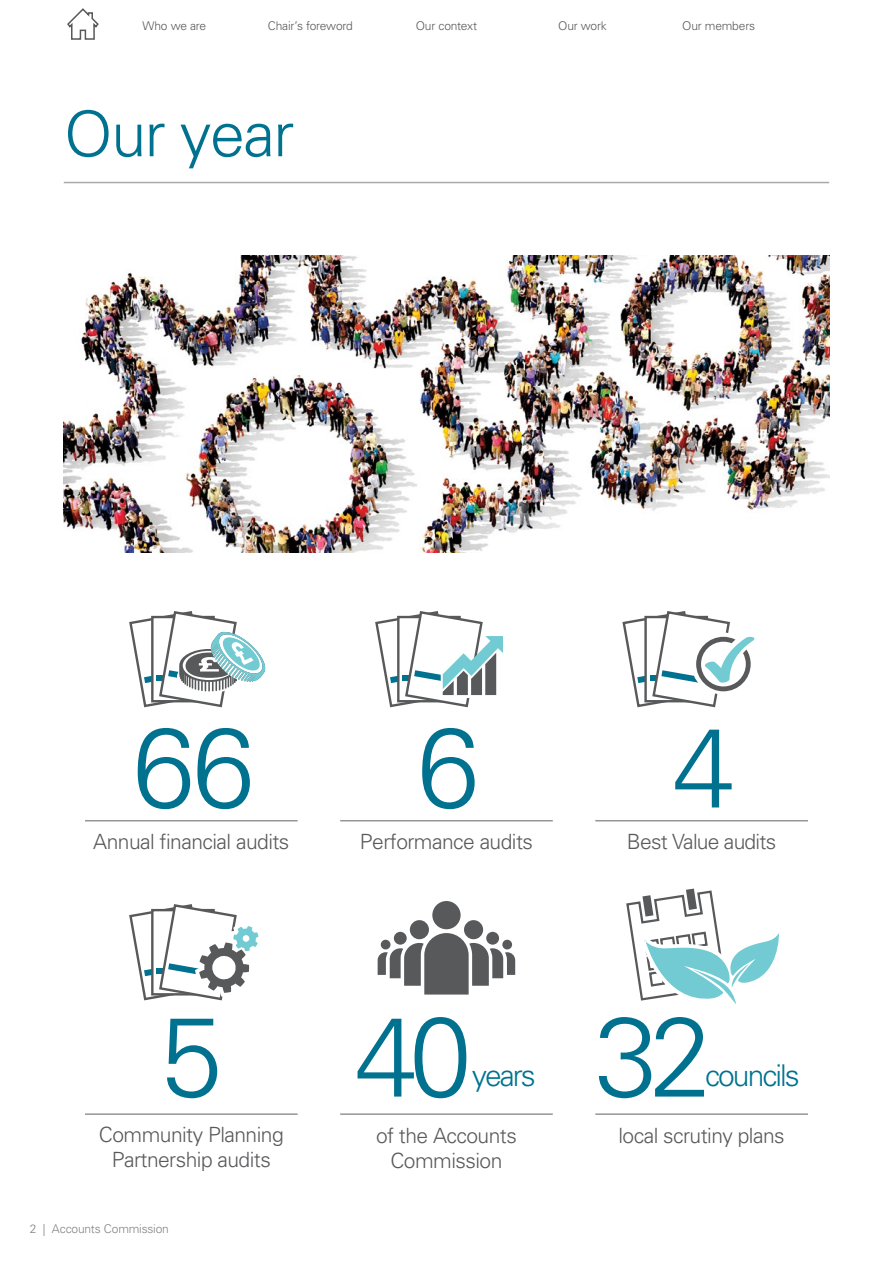
<style>
.page{position:relative;width:893px;height:1263px;background:#fff}
.page>*{position:absolute;margin:0;border:0;box-sizing:border-box;transform-origin:0 0}
.t1{font:300 112.5px "Univers";color:#00728f}
.t2{font:300 63px "Univers";letter-spacing:-.025em;color:#00728f}
.t3{font:300 30px "Univers";letter-spacing:-.065em;color:#00728f}
.t4{font:300 21px/25.2px "Univers";letter-spacing:-.025em;color:#58595b;text-align:center}
.t5{font:300 12px "Univers";letter-spacing:-.015em;color:#58595b}
.t6{font:300 12px "Univers";letter-spacing:-.015em;color:#808285}
</style>
<div class="page">
<hr style="left:64px;top:182px;width:765px;height:1px;background:#a7a9ac">
<hr style="left:340px;top:1113px;width:213px;height:2px;background:#939598">
<div style="left:410px;top:920px;width:19px;height:19px;background:#58595b;border-radius:50%"></div>
<div style="left:464px;top:920px;width:19px;height:19px;background:#58595b;border-radius:50%"></div>
<svg style="left:378px;top:933px;width:137px;height:61px"></svg>
<div style="left:432px;top:901px;width:29px;height:28px;background:#58595b;border-radius:50%"></div>
<hr style="left:340px;top:820px;width:213px;height:1px;background:#939598">
<svg style="left:375px;top:611px;width:128px;height:97px"></svg>
<hr style="left:85px;top:820px;width:213px;height:1px;background:#939598">
<svg style="left:129px;top:611px;width:136px;height:97px"></svg>
<hr style="left:595px;top:820px;width:213px;height:1px;background:#939598">
<svg style="left:622px;top:611px;width:133px;height:97px"></svg>
<hr style="left:85px;top:1113px;width:213px;height:2px;background:#939598">
<svg style="left:129px;top:904px;width:130px;height:97px"></svg>
<svg style="left:595px;top:888px;width:213px;height:227px"></svg>
<img style="left:64px;top:255px;width:765px;height:298px">
<div style="left:743px;top:541px;width:86px;height:26px;background:#fff"></div>
<svg style="left:67px;top:8px;width:32px;height:32px"></svg>
<p class="t5" style="left:142px;top:18px;width:65px">Who we are</p>
<p class="t5" style="left:268px;top:18px;width:87px">Chair’s foreword</p>
<p class="t5" style="left:416px;top:18px;width:63px">Our context</p>
<p class="t5" style="left:558px;top:18px;width:50px">Our work</p>
<p class="t5" style="left:682px;top:18px;width:75px">Our members</p>
<h2 class="t2" style="left:64px;top:96px;width:232px">Our year</h2>
<h1 class="t1" style="left:133px;top:700px;width:124px">66</h1>
<h1 class="t1" style="left:417px;top:700px;width:64px">6</h1>
<p class="t4" style="left:93px;top:829px;width:198px">Annual financial audits</p>
<p class="t4" style="left:360px;top:829px;width:175px">Performance audits</p>
<h1 class="t1" style="left:673px;top:700px;width:64px">4</h1>
<p class="t4" style="left:627px;top:829px;width:151px">Best Value audits</p>
<h1 class="t1" style="left:355px;top:989px;width:118px">40</h1>
<h1 class="t1" style="left:595px;top:989px;width:118px">32</h1>
<h1 class="t1" style="left:160px;top:989px;width:64px">5</h1>
<p class="t4" style="left:99px;top:1122px;width:186px">Community Planning<br>Partnership audits</p>
<p class="t4" style="left:618px;top:1123px;width:168px">local scrutiny plans</p>
<h3 class="t3" style="left:705px;top:1057px;width:96px">councils</h3>
<h3 class="t3" style="left:472px;top:1057px;width:65px">years</h3>
<p class="t4" style="left:376px;top:1123px;width:142px">of the Accounts<br>Commission</p>
<p class="t6" style="left:30px;top:1222px;width:141px">2 | Accounts Commission</p>
</div>
